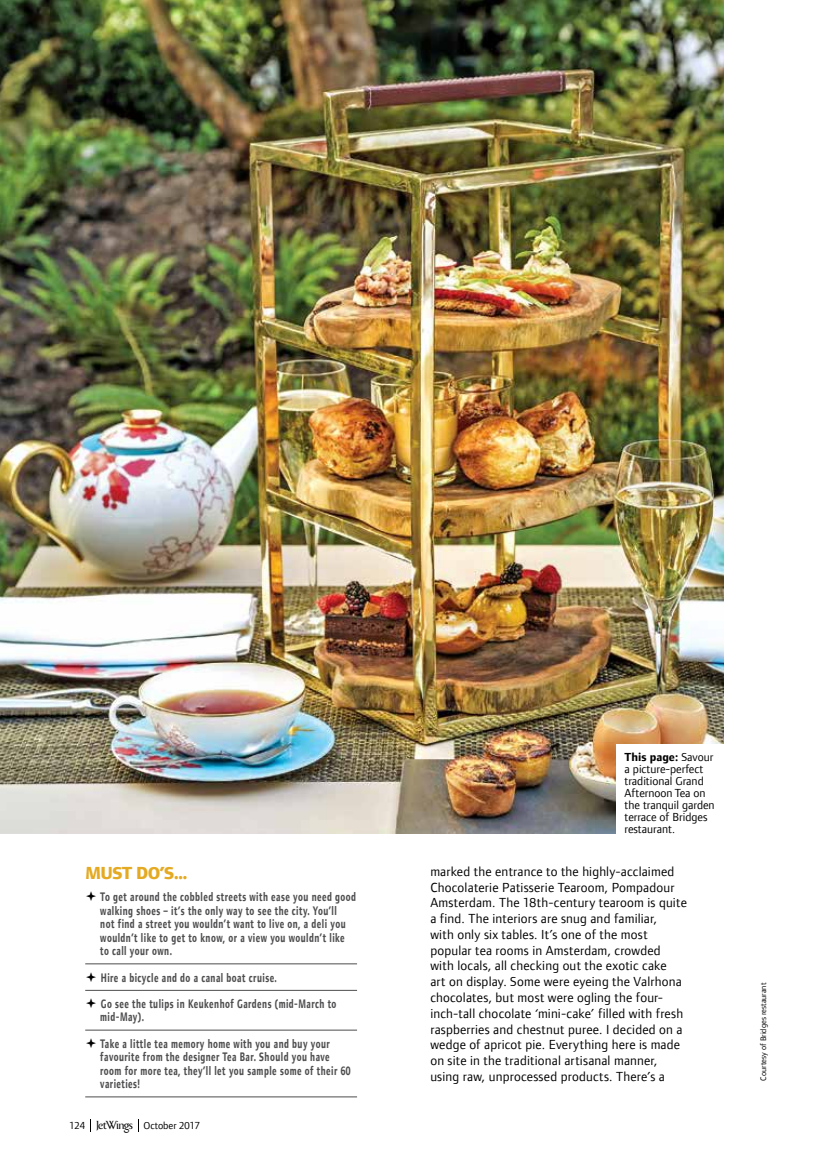
<style>
.page{position:relative;width:830px;height:1161px;background:#fff}
.page>*{position:absolute;margin:0;border:0;box-sizing:border-box;transform-origin:0 0}
.t1{font:700 expanded 18px "Foundry Form Sans";letter-spacing:-.04em;color:#e4aa23}
.t2{font:13.5px/15.8px "Foundry Form Sans";letter-spacing:.015em;color:#000}
.t3{font:700 12.75px/13.5px "Foundry Form Sans";letter-spacing:.05em;color:#4d4d4f;scale:.7 1}
.t4{font:12px/12px "Foundry Form Sans";color:#000}
.t5{font:10.5px "Foundry Form Sans";color:#000}
.t6{font:8.25px "Foundry Form Sans";color:#000}
.s1{font-family:"Bodebeck LT Std";font-weight:700;font-size:12px}
.s2{font-weight:700}
</style>
<div class="page">
<svg style="left:90px;top:1119px;width:1px;height:12px"></svg>
<svg style="left:138px;top:1119px;width:1px;height:12px"></svg>
<img style="left:0;top:0;width:723px;height:833px">
<hr style="left:85px;top:963px;width:272px;height:1px;background:#4d4d4f">
<hr style="left:85px;top:990px;width:272px;height:1px;background:#4d4d4f">
<hr style="left:85px;top:1030px;width:272px;height:1px;background:#4d4d4f">
<hr style="left:85px;top:1096px;width:272px;height:1px;background:#4d4d4f">
<div style="left:615px;top:744px;width:114px;height:98px;background:#fff"></div>
<h1 class="t1" style="left:85px;top:863px;width:104px">MUST DO’S...</h1>
<p class="t3" style="left:100px;top:890px;width:367px">To get around the cobbled streets with ease you need good walking shoes – it’s the only way to see the city. You’ll<br>not find a street you wouldn’t want to live on, a deli you wouldn’t like to get to know, or a view you wouldn’t like to call your own.</p>
<p class="t3" style="left:101px;top:964px;width:338px;line-height:26.2px">Hire a bicycle and do a canal boat cruise.<br>Go see the tulips in Keukenhof Gardens (mid-March to</p>
<p class="t3" style="left:100px;top:1004px;width:329px;line-height:26.2px">mid-May).<br>Take a little tea memory home with you and buy your</p>
<p class="t3" style="left:100px;top:1050px;width:359px">favourite from the designer Tea Bar. Should you have room for more tea, they’ll let you sample some of their 60 varieties!</p>
<p class="t5" style="left:69px;top:1119px;width:132px">124 <span class="s1">JetWings</span> October 2017</p>
<p class="t4" style="left:624px;top:751px;width:91px"><span class="s2">This page:</span> Savour a picture-perfect traditional Grand<br>Afternoon Tea on the tranquil garden terrace of Bridges restaurant.</p>
<p class="t2" style="left:430px;top:863px;width:258px">marked the entrance to the highly-acclaimed Chocolaterie Patisserie Tearoom, Pompadour Amsterdam. The 18th-century tearoom is quite a find. The interiors are snug and familiar,<br>with only six tables. It’s one of the most popular tea rooms in Amsterdam, crowded with locals, all checking out the exotic cake<br>art on display. Some were eyeing the Valrhona chocolates, but most were ogling the four&shy;inch-tall chocolate ‘mini-cake’ filled with fresh raspberries and chestnut puree. I decided on a wedge of apricot pie. Everything here is made on site in the traditional artisanal manner, using raw, unprocessed products. There’s a</p>
<p class="t6" style="left:758px;top:1081px;width:99px;rotate:-90deg">Courtesy of Bridges restaurant</p>
</div>
